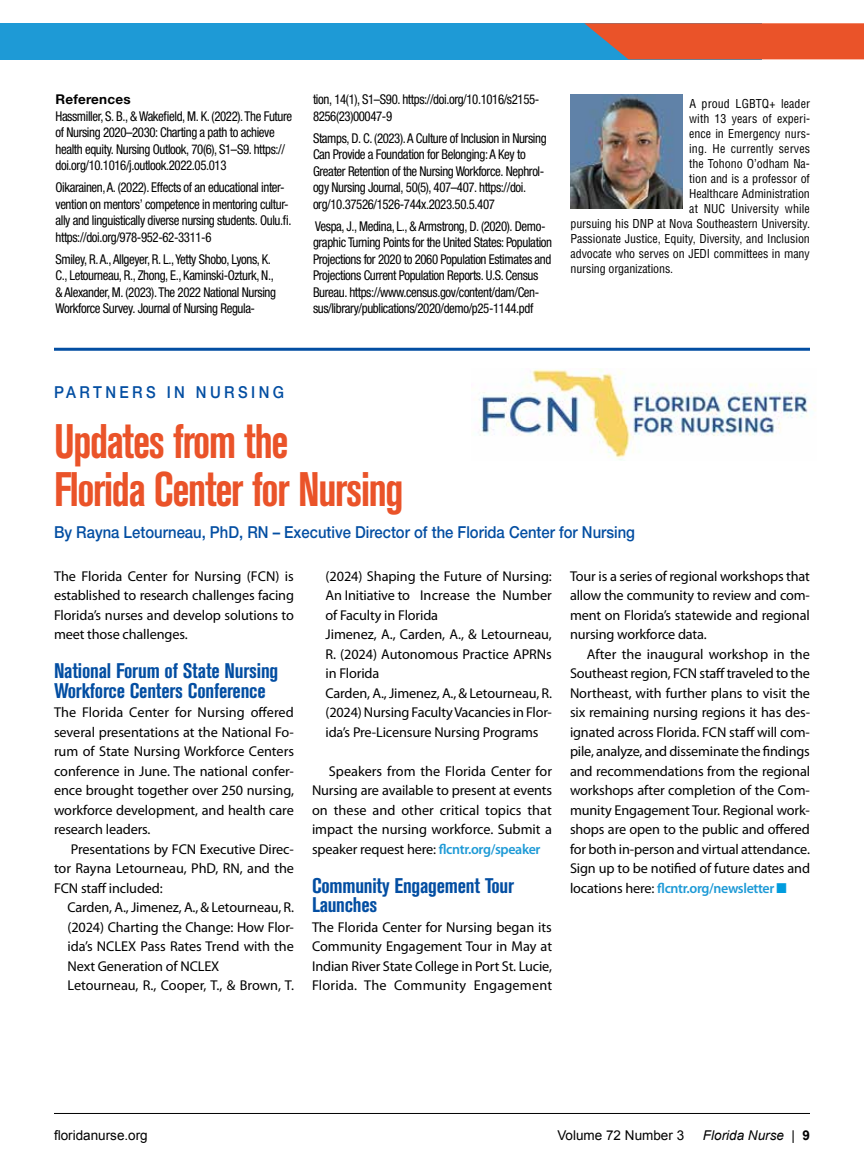
<style>
.page{position:relative;width:864px;height:1175px;background:#fff}
.page>*{position:absolute;margin:0;border:0;box-sizing:border-box;transform-origin:0 0}
.t1{font:700 condensed 48px/48px "Akzidenz Grotesk BE";letter-spacing:-.03em;color:#ea5329;scale:.9 1}
.t2{font:700 condensed 21px/19.5px "Akzidenz Grotesk BE";letter-spacing:-.01em;color:#034ea2}
.t3{font:500 16.5px "Helvetica Neue LT Std";color:#034ea2;scale:.9 1}
.t4{font:500 16.5px "Helvetica Neue LT Std";letter-spacing:.23em;color:#034ea2;scale:.9 1}
.t5{font:14.25px/19.5px "Myriad Pro";letter-spacing:-.01em;color:#000;text-align:justify}
.t6{font:condensed 13.5px/16.5px "Helvetica Neue LT Std";letter-spacing:-.03em;color:#000;scale:.95 1}
.t7{font:13.5px "Arial";color:#000}
.t8{font:italic 13.5px "Arial";color:#000}
.t9{font:700 13.5px "Helvetica Neue LT Std";letter-spacing:.015em;color:#000}
.t10{font:condensed 12px "Helvetica LT Std";letter-spacing:-.005em;color:#000}
.s1{font-weight:600;color:#1e9ad6}
.s2{color:#009cde}
.s3{font-style:normal}
.s4{font-weight:700;font-style:normal}
</style>
<div class="page">
<div style="left:0;top:23px;width:761px;height:36px;background:#1e9ad6"></div>
<svg style="left:584px;top:23px;width:280px;height:36px;background:#d85938"></svg>
<hr style="left:54px;top:1113px;width:756px;height:1px;background:#000">
<img style="left:571px;top:94px;width:112px;height:115px">
<img style="left:479px;top:368px;width:332px;height:92px">
<hr style="left:54px;top:348px;width:756px;height:3px;background:#034ea2">
<p class="t9" style="left:56px;top:91px;width:77px">References</p>
<p class="t6" style="left:56px;top:108px;width:251px">Hassmiller, S. B., &amp; Wakefield, M. K. (2022). The Future of Nursing 2020–2030: Charting a path to achieve health equity. Nursing Outlook, 70(6), S1–S9. https:// doi.org/10.1016/j.outlook.2022.05.013</p>
<p class="t6" style="left:56px;top:179px;width:250px">Oikarainen, A. (2022). Effects of an educational inter&shy;vention on mentors’ competence in mentoring cultur&shy;ally and linguistically diverse nursing students. Oulu.fi. https://doi.org/978-952-62-3311-6</p>
<p class="t6" style="left:56px;top:250px;width:234px">Smiley, R. A., Allgeyer, R. L., Yetty Shobo, Lyons, K.<br>C., Letourneau, R., Zhong, E., Kaminski-Ozturk, N., &amp; Alexander, M. (2023). The 2022 National Nursing Workforce Survey. Journal of Nursing Regula-</p>
<p class="t6" style="left:313px;top:91px;width:240px">tion, 14(1), S1–S90. https://doi.org/10.1016/s2155-<br>8256(23)00047-9</p>
<p class="t6" style="left:313px;top:129px;width:247px">Stamps, D. C. (2023). A Culture of Inclusion in Nursing Can Provide a Foundation for Belonging: A Key to Greater Retention of the Nursing Workforce. Nephrol&shy;ogy Nursing Journal, 50(5), 407–407. https://doi. org/10.37526/1526-744x.2023.50.5.407</p>
<p class="t6" style="left:313px;top:217px;width:253px">Vespa, J., Medina, L., &amp; Armstrong, D. (2020). Demo&shy;graphic Turning Points for the United States: Population Projections for 2020 to 2060 Population Estimates and Projections Current Population Reports. U.S. Census Bureau. https://www.census.gov/content/dam/Cen&shy;sus/library/publications/2020/demo/p25-1144.pdf</p>
<p class="t10" style="left:689px;top:96px;width:122px">A proud LGBTQ+ leader</p>
<p class="t10" style="left:689px;top:111px;width:122px">with 13 years of experi-</p>
<p class="t10" style="left:689px;top:126px;width:122px">ence in Emergency nurs-</p>
<p class="t10" style="left:689px;top:141px;width:122px">ing. He currently serves</p>
<p class="t10" style="left:689px;top:156px;width:122px">the Tohono O’odham Na-</p>
<p class="t10" style="left:689px;top:171px;width:122px">tion and is a professor of</p>
<p class="t10" style="left:689px;top:186px;width:122px">Healthcare Administration</p>
<p class="t10" style="left:689px;top:201px;width:122px">at NUC University while</p>
<p class="t10" style="left:571px;top:216px;width:241px">pursuing his DNP at Nova Southeastern University.</p>
<p class="t10" style="left:571px;top:231px;width:241px">Passionate Justice, Equity, Diversity, and Inclusion</p>
<p class="t10" style="left:571px;top:246px;width:241px">advocate who serves on JEDI committees in many</p>
<p class="t10" style="left:571px;top:261px;width:104px">nursing organizations.</p>
<p class="t4" style="left:54px;top:382px;width:257px">PARTNERS IN NURSING</p>
<h1 class="t1" style="left:54px;top:418px;width:390px">Updates from the<br>Florida Center for Nursing</h1>
<p class="t3" style="left:54px;top:522px;width:647px">By Rayna Letourneau, PhD, RN – Executive Director of the Florida Center for Nursing</p>
<p class="t5" style="left:54px;top:566px;width:242px">The Florida Center for Nursing (FCN) is established to research challenges facing Florida’s nurses and develop solutions to meet those challenges.</p>
<h2 class="t2" style="left:54px;top:661px;width:226px">National Forum of State Nursing<br>Workforce Centers Conference</h2>
<p class="t5" style="left:54px;top:703px;width:242px">The Florida Center for Nursing offered several presentations at the National Fo&shy;rum of State Nursing Workforce Centers conference in June. The national confer&shy;ence brought together over 250 nursing, workforce development, and health care research leaders.</p>
<p class="t5" style="left:54px;top:839px;width:242px;text-indent:17px">Presentations by FCN Executive Direc&shy;tor Rayna Letourneau, PhD, RN, and the FCN staff included:</p>
<p class="t5" style="left:68px;top:898px;width:228px;text-align:left">Carden, A., Jimenez, A., &amp; Letourneau, R. (2024) Charting the Change: How Flor&shy;ida’s NCLEX Pass Rates Trend with the Next Generation of NCLEX<br>Letourneau, R., Cooper, T., &amp; Brown, T.</p>
<p class="t5" style="left:326px;top:566px;width:228px;text-align:left">(2024) Shaping the Future of Nursing:<br>An Initiative to Increase the Number of Faculty in Florida<br>Jimenez, A., Carden, A., &amp; Letourneau, R. (2024) Autonomous Practice APRNs in Florida<br>Carden, A., Jimenez, A., &amp; Letourneau, R. (2024) Nursing Faculty Vacancies in Flor&shy;ida’s Pre-Licensure Nursing Programs</p>
<p class="t5" style="left:312px;top:761px;width:242px;text-indent:17px">Speakers from the Florida Center for Nursing are available to present at events on these and other critical topics that impact the nursing workforce. Submit a speaker request here: <span class="s1">flcntr.org/speaker</span></p>
<h2 class="t2" style="left:312px;top:876px;width:204px">Community Engagement Tour<br>Launches</h2>
<p class="t5" style="left:312px;top:917px;width:242px">The Florida Center for Nursing began its Community Engagement Tour in May at Indian River State College in Port St. Lucie, Florida. The Community Engagement</p>
<p class="t5" style="left:570px;top:566px;width:241px">Tour is a series of regional workshops that allow the community to review and com&shy;ment on Florida’s statewide and regional nursing workforce data.</p>
<p class="t5" style="left:570px;top:644px;width:242px;text-indent:17px">After the inaugural workshop in the Southeast region, FCN staff traveled to the Northeast, with further plans to visit the six remaining nursing regions it has des&shy;ignated across Florida. FCN staff will com&shy;pile, analyze, and disseminate the findings and recommendations from the regional workshops after completion of the Com&shy;munity Engagement Tour. Regional work&shy;shops are open to the public and offered for both in-person and virtual attendance.<br>Sign up to be notified of future dates and locations here: <span class="s1">flcntr.org/newsletter</span> <span class="s2">■</span></p>
<p class="t7" style="left:54px;top:1126px;width:95px">floridanurse.org</p>
<p class="t7" style="left:557px;top:1126px;width:128px">Volume 72 Number 3</p>
<p class="t8" style="left:703px;top:1126px;width:109px">Florida Nurse <span class="s3">|</span> <span class="s4">9</span></p>
</div>
